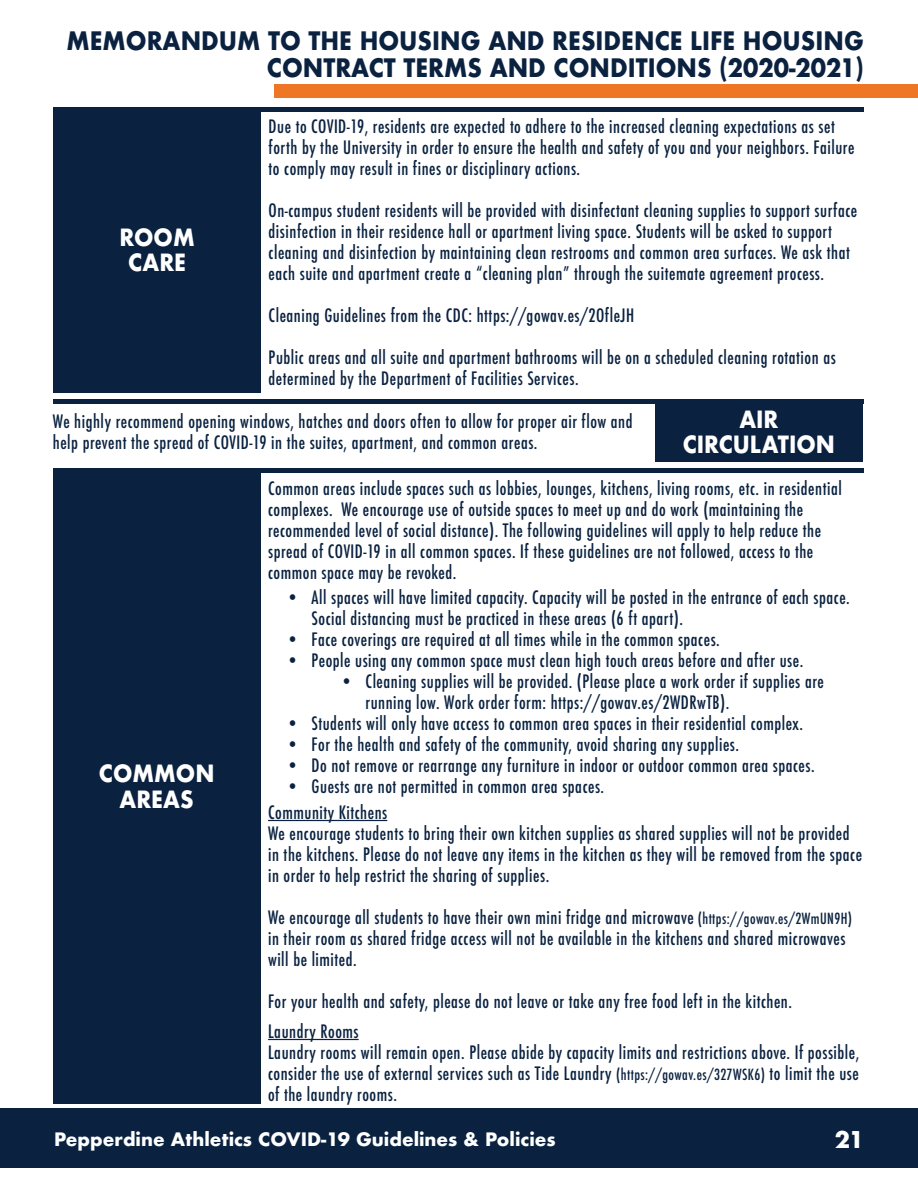
<style>
.page{position:relative;width:918px;height:1188px;background:#fff}
.page>*{position:absolute;margin:0;border:0;box-sizing:border-box;transform-origin:0 0}
.t1{font:700 24.75px/27px "Futura";color:#0a2240;text-align:right;scale:.91 1}
.t2{font:700 23.1px "Futura";color:#fff;scale:.91 1}
.t3{font:700 22.5px "Futura";color:#fff}
.t4{font:500 condensed 18px/21px "Futura";letter-spacing:.03em;color:#0a2240;scale:.96 1}
.t5{font:700 18px "Futura";color:#fff}
.s1{font-size:15px}
</style>
<div class="page">
<div style="left:0;top:1109px;width:918px;height:59px;background:#0a2240"></div>
<div style="left:274px;top:84px;width:644px;height:14px;background:#ee7624"></div>
<div style="left:53px;top:107px;width:208px;height:285px;background:#0a2240"></div>
<hr style="left:54px;top:107px;width:810px;height:4px;background:#0a2240">
<div style="left:655px;top:402px;width:208px;height:60px;background:#0a2240"></div>
<div style="left:53px;top:399px;width:810px;height:5px;background:#0a2240"></div>
<div style="left:53px;top:468px;width:208px;height:636px;background:#0a2240"></div>
<hr style="left:268px;top:820px;width:119px;height:1px;background:#0a2240">
<hr style="left:268px;top:1039px;width:91px;height:1px;background:#0a2240">
<div style="left:53px;top:468px;width:810px;height:5px;background:#0a2240"></div>
<p class="t1" style="left:66px;top:28px;width:878px">MEMORANDUM TO THE HOUSING AND RESIDENCE LIFE HOUSING<br>CONTRACT TERMS AND CONDITIONS (2020-2021)</p>
<p class="t4" style="left:269px;top:116px;width:612px">Due to COVID-19, residents are expected to adhere to the increased cleaning expectations as set forth by the University in order to ensure the health and safety of you and your neighbors. Failure to comply may result in fines or disciplinary actions.</p>
<p class="t4" style="left:269px;top:200px;width:615px">On-campus student residents will be provided with disinfectant cleaning supplies to support surface disinfection in their residence hall or apartment living space. Students will be asked to support cleaning and disinfection by maintaining clean restrooms and common area surfaces. We ask that each suite and apartment create a “cleaning plan” through the suitemate agreement process.</p>
<p class="t4" style="left:269px;top:305px;width:382px">Cleaning Guidelines from the CDC: https://gowav.es/2OfleJH</p>
<p class="t4" style="left:269px;top:347px;width:592px">Public areas and all suite and apartment bathrooms will be on a scheduled cleaning rotation as determined by the Department of Facilities Services.</p>
<p class="t2" style="left:739px;top:403px;width:45px">AIR</p>
<p class="t2" style="left:683px;top:428px;width:169px">CIRCULATION</p>
<p class="t2" style="left:120px;top:221px;width:84px">ROOM</p>
<p class="t2" style="left:128px;top:246px;width:65px">CARE</p>
<p class="t4" style="left:53px;top:411px;width:605px">We highly recommend opening windows, hatches and doors often to allow for proper air flow and help prevent the spread of COVID-19 in the suites, apartment, and common areas.</p>
<p class="t2" style="left:99px;top:757px;width:129px">COMMON</p>
<p class="t2" style="left:120px;top:782px;width:83px">AREAS</p>
<p class="t4" style="left:268px;top:478px;width:599px">Common areas include spaces such as lobbies, lounges, kitchens, living rooms, etc. in residential complexes. We encourage use of outside spaces to meet up and do work (maintaining the recommended level of social distance). The following guidelines will apply to help reduce the spread of COVID-19 in all common spaces. If these guidelines are not followed, access to the common space may be revoked.</p>
<p class="t4" style="left:286px;top:587px;width:589px">• All spaces will have limited capacity. Capacity will be posted in the entrance of each space.</p>
<p class="t4" style="left:312px;top:608px;width:388px">Social distancing must be practiced in these areas (6 ft apart).</p>
<p class="t4" style="left:286px;top:629px;width:453px">• Face coverings are required at all times while in the common spaces.</p>
<p class="t4" style="left:286px;top:650px;width:540px">• People using any common space must clean high touch areas before and after use.</p>
<p class="t4" style="left:340px;top:671px;width:505px">• Cleaning supplies will be provided. (Please place a work order if supplies are</p>
<p class="t4" style="left:366px;top:692px;width:381px">running low. Work order form: https://gowav.es/2WDRwTB).</p>
<p class="t4" style="left:286px;top:713px;width:540px">• Students will only have access to common area spaces in their residential complex.</p>
<p class="t4" style="left:286px;top:734px;width:473px">• For the health and safety of the community, avoid sharing any supplies.</p>
<p class="t4" style="left:286px;top:755px;width:552px">• Do not remove or rearrange any furniture in indoor or outdoor common area spaces.</p>
<p class="t4" style="left:286px;top:776px;width:333px">• Guests are not permitted in common area spaces.</p>
<p class="t4" style="left:268px;top:802px;width:126px">Community Kitchens</p>
<p class="t4" style="left:268px;top:823px;width:620px">We encourage students to bring their own kitchen supplies as shared supplies will not be provided in the kitchens. Please do not leave any items in the kitchen as they will be removed from the space in order to help restrict the sharing of supplies.</p>
<p class="t4" style="left:268px;top:907px;width:610px">We encourage all students to have their own mini fridge and microwave <span class="s1">(https://gowav.es/2WmUN9H) </span>in their room as shared fridge access will not be available in the kitchens and shared microwaves will be limited.</p>
<p class="t4" style="left:268px;top:991px;width:547px">For your health and safety, please do not leave or take any free food left in the kitchen.</p>
<p class="t4" style="left:268px;top:1021px;width:96px">Laundry Rooms</p>
<p class="t4" style="left:268px;top:1042px;width:617px;text-align:justify">Laundry rooms will remain open. Please abide by capacity limits and restrictions above. If possible, consider the use of external services such as Tide Laundry <span class="s1">(https://gowav.es/327WSK6)</span> to limit the use of the laundry rooms.</p>
<p class="t5" style="left:54px;top:1126px;width:503px">Pepperdine Athletics COVID-19 Guidelines &amp; Policies</p>
<p class="t3" style="left:835px;top:1123px;width:31px">21</p>
</div>
